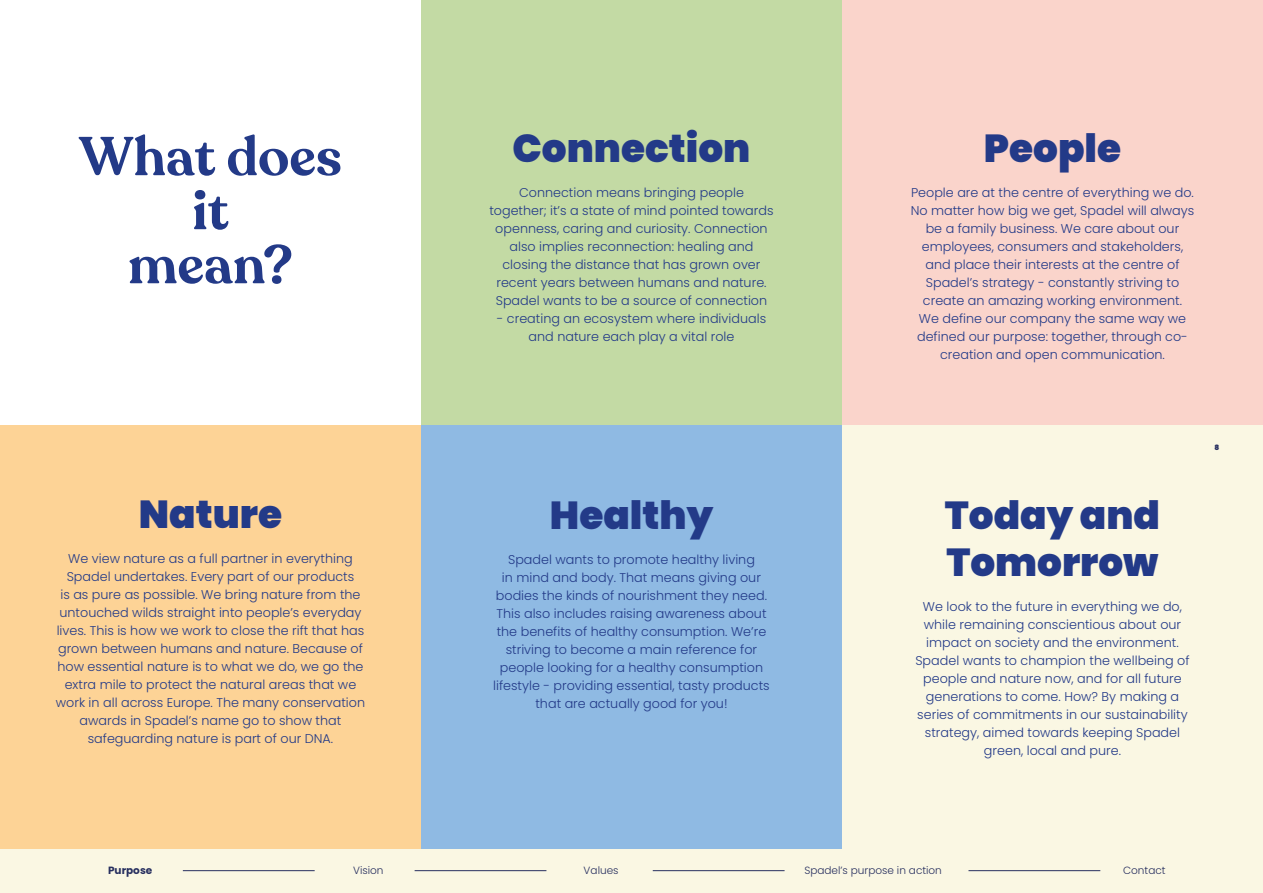
<style>
.page{position:relative;width:1263px;height:893px;background:#fff}
.page>*{position:absolute;margin:0;border:0;box-sizing:border-box;transform-origin:0 0}
.t1{font:600 54px/54px "Recoleta";color:#233a88;text-align:center}
.t2{font:900 39px/46.8px "Poppins";color:#233a88}
.body{font:300 12.75px/18px "Poppins";color:#233a88;text-align:center}
.t3{font:300 10.5px "Poppins";color:#272f5f}
.t4{font:700 10.5px "Poppins";color:#272f5f}
.t5{font:900 7.35px "Poppins";color:#272f5f}
</style>
<div class="page">
<div style="left:0;top:425px;width:421px;height:424px;background:#fdd396"></div>
<div style="left:421px;top:0;width:421px;height:425px;background:#c3daa4"></div>
<div style="left:421px;top:425px;width:421px;height:424px;background:#8fbae3"></div>
<div style="left:842px;top:0;width:421px;height:425px;background:#fad4cb"></div>
<div style="left:842px;top:425px;width:421px;height:424px;background:#faf7e3"></div>
<div style="left:0;top:849px;width:1263px;height:44px;background:#faf7e3"></div>
<hr style="left:183px;top:870px;width:132px;height:1px;background:#272f5f">
<hr style="left:415px;top:870px;width:131px;height:1px;background:#272f5f">
<hr style="left:653px;top:870px;width:131px;height:1px;background:#272f5f">
<hr style="left:968px;top:870px;width:132px;height:1px;background:#272f5f">
<p class="t1" style="left:79px;top:131px;width:264px">What does it<br>mean?</p>
<p class="t2" style="left:139px;top:491px;width:145px">Nature</p>
<p class="body" style="left:56px;top:549px;width:311px">We view nature as a full partner in everything Spadel undertakes. Every part of our products<br>is as pure as possible. We bring nature from the untouched wilds straight into people’s everyday lives. This is how we work to close the rift that has grown between humans and nature. Because of how essential nature is to what we do, we go the extra mile to protect the natural areas that we work in all across Europe. The many conservation awards in Spadel’s name go to show that safeguarding nature is part of our DNA.</p>
<p class="t2" style="left:512px;top:125px;width:239px">Connection</p>
<p class="body" style="left:489px;top:184px;width:286px">Connection means bringing people together; it’s a state of mind pointed towards openness, caring and curiosity. Connection also implies reconnection: healing and closing the distance that has grown over recent years between humans and nature.<br>Spadel wants to be a source of connection</p>
<p class="body" style="left:497px;top:310px;width:271px">- creating an ecosystem where individuals and nature each play a vital role</p>
<p class="t2" style="left:550px;top:492px;width:165px">Healthy</p>
<p class="body" style="left:493px;top:550px;width:278px">Spadel wants to promote healthy living<br>in mind and body. That means giving our bodies the kinds of nourishment they need.<br>This also includes raising awareness about the benefits of healthy consumption. We’re striving to become a main reference for people looking for a healthy consumption lifestyle - providing essential, tasty products that are actually good for you!</p>
<p class="t2" style="left:984px;top:125px;width:139px">People</p>
<p class="body" style="left:911px;top:184px;width:285px">People are at the centre of everything we do.<br>No matter how big we get, Spadel will always be a family business. We care about our employees, consumers and stakeholders, and place their interests at the centre of Spadel’s strategy - constantly striving to create an amazing working environment.<br>We define our company the same way we defined our purpose: together, through co&shy;creation and open communication.</p>
<p class="t2" style="left:945px;top:492px;width:217px">Today and<br>Tomorrow</p>
<p class="body" style="left:915px;top:597px;width:276px">We look to the future in everything we do, while remaining conscientious about our impact on society and the environment.<br>Spadel wants to champion the wellbeing of people and nature now, and for all future generations to come. How? By making a series of commitments in our sustainability strategy, aimed towards keeping Spadel green, local and pure.</p>
<p class="t5" style="left:1214px;top:443px;width:6px">8</p>
<p class="t4" style="left:108px;top:864px;width:46px">Purpose</p>
<p class="t3" style="left:353px;top:864px;width:32px">Vision</p>
<p class="t3" style="left:584px;top:864px;width:36px">Values</p>
<p class="t3" style="left:804px;top:864px;width:139px">Spadel’s purpose in action</p>
<p class="t3" style="left:1123px;top:864px;width:44px">Contact</p>
</div>
